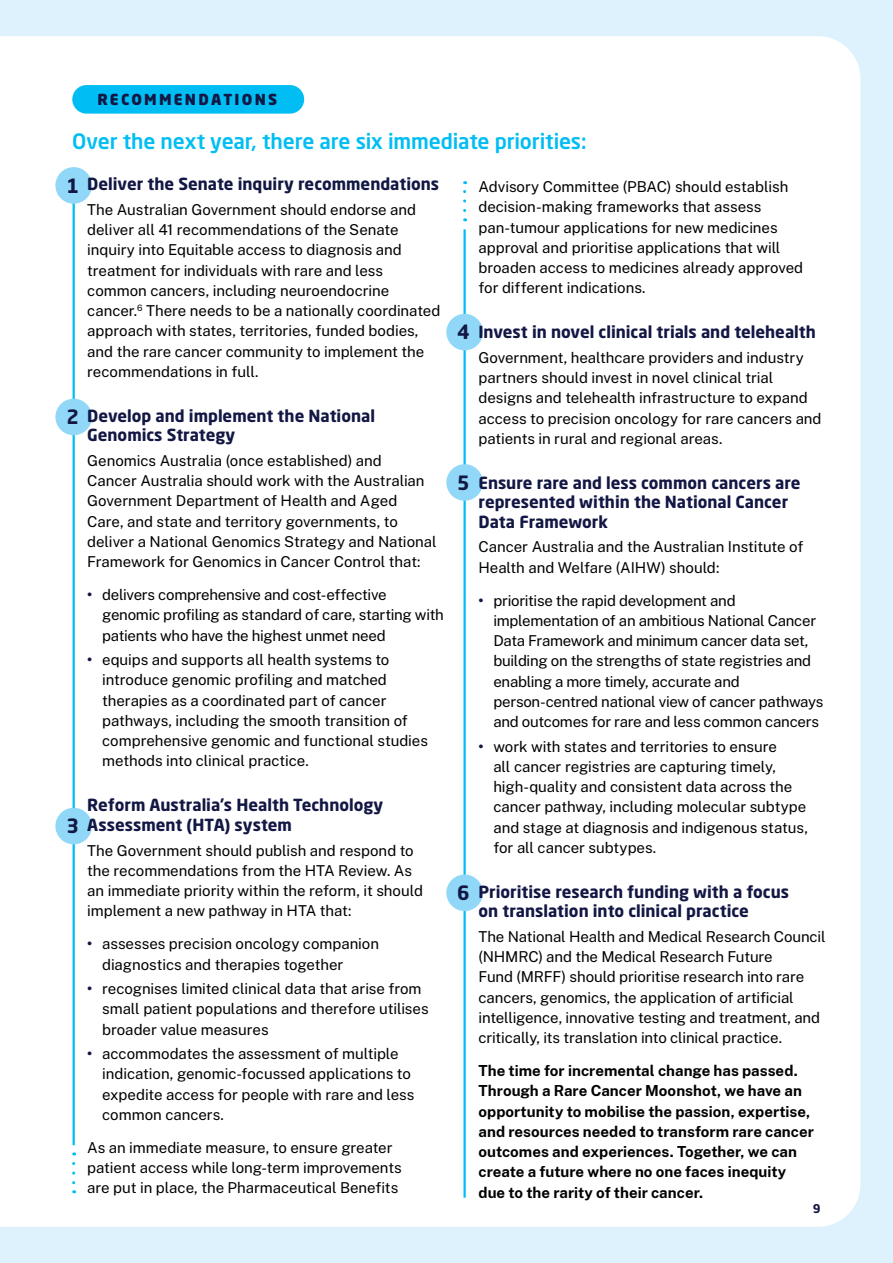
<style>
.page{position:relative;width:893px;height:1263px;background:#ddf2fd}
.page>*{position:absolute;margin:0;border:0;box-sizing:border-box;transform-origin:0 0}
.t1{font:21px "Neo Sans Medium TR";letter-spacing:-.005em;color:#00bef3}
.t2{font:700 19.5px "Neo Sans W1 G";color:#131744}
.t3{font:700 16.5px/19.5px "Neo Sans W1 G";color:#131744}
.t4{font:15px/20.2px "Public Sans";letter-spacing:-.005em;color:#000}
.t5{font:700 15px/20.2px "Public Sans";color:#000}
.t6{font:900 15px "Neo Sans W1 G";letter-spacing:.15em;color:#131744}
.t7{font:700 12px "Neo Sans W1 G";color:#131744}
.s1{font-weight:700;color:#131744}
</style>
<div class="page">
<div style="left:0;top:36px;width:860px;height:1191px;background:#fff"></div>
<img style="left:0;top:36px;width:1px;height:165px">
<hr style="left:0;top:201px;width:1px;height:288px;background:#131541">
<hr style="left:73px;top:181px;width:2px;height:964px;background:#00bef3">
<svg style="left:72px;top:1163px;width:3px;height:30px"></svg>
<hr style="left:463px;top:229px;width:3px;height:969px;background:#00bef3">
<svg style="left:463px;top:181px;width:3px;height:30px"></svg>
<div style="left:55px;top:167px;width:37px;height:37px;background:#91d8f8;border-radius:50%"></div>
<div style="left:55px;top:399px;width:37px;height:36px;background:#91d8f8;border-radius:50%"></div>
<div style="left:446px;top:314px;width:37px;height:36px;background:#91d8f8;border-radius:50%"></div>
<div style="left:446px;top:464px;width:37px;height:37px;background:#91d8f8;border-radius:50%"></div>
<div style="left:446px;top:874px;width:37px;height:37px;background:#91d8f8;border-radius:50%"></div>
<div style="left:55px;top:808px;width:37px;height:36px;background:#91d8f8;border-radius:50%"></div>
<div style="left:72px;top:85px;width:232px;height:29px;background:#00bef3;border-radius:14px"></div>
<p class="t6" style="left:97px;top:90px;width:181px">RECOMMENDATIONS</p>
<h1 class="t1" style="left:72px;top:128px;width:516px">Over the next year, there are six immediate priorities:</h1>
<p class="t4" style="left:478px;top:176px;width:326px">Advisory Committee (PBAC) should establish decision-making frameworks that assess pan-tumour applications for new medicines approval and prioritise applications that will broaden access to medicines already approved for different indications.</p>
<p class="t3" style="left:478px;top:322px;width:339px">Invest in novel clinical trials and telehealth</p>
<p class="t4" style="left:478px;top:347px;width:345px">Government, healthcare providers and industry partners should invest in novel clinical trial designs and telehealth infrastructure to expand access to precision oncology for rare cancers and patients in rural and regional areas.</p>
<p class="t3" style="left:478px;top:473px;width:324px">Ensure rare and less common cancers are represented within the National Cancer<br>Data Framework</p>
<p class="t4" style="left:478px;top:536px;width:326px">Cancer Australia and the Australian Institute of<br>Health and Welfare (AIHW) should:</p>
<p class="t4" style="left:493px;top:589px;width:331px;text-indent:-15px"><span class="s1">•</span> prioritise the rapid development and implementation of an ambitious National Cancer Data Framework and minimum cancer data set, building on the strengths of state registries and enabling a more timely, accurate and person-centred national view of cancer pathways and outcomes for rare and less common cancers</p>
<p class="t4" style="left:493px;top:735px;width:316px;text-indent:-15px"><span class="s1">•</span> work with states and territories to ensure<br>all cancer registries are capturing timely, high-quality and consistent data across the cancer pathway, including molecular subtype and stage at diagnosis and indigenous status, for all cancer subtypes.</p>
<p class="t3" style="left:478px;top:882px;width:312px">Prioritise research funding with a focus on translation into clinical practice</p>
<p class="t4" style="left:478px;top:926px;width:349px">The National Health and Medical Research Council (NHMRC) and the Medical Research Future<br>Fund (MRFF) should prioritise research into rare cancers, genomics, the application of artificial intelligence, innovative testing and treatment, and critically, its translation into clinical practice.</p>
<p class="t5" style="left:478px;top:1059px;width:337px">The time for incremental change has passed.<br>Through a Rare Cancer Moonshot, we have an opportunity to mobilise the passion, expertise, and resources needed to transform rare cancer outcomes and experiences. Together, we can create a future where no one faces inequity due to the rarity of their cancer.</p>
<p class="t3" style="left:87px;top:174px;width:353px">Deliver the Senate inquiry recommendations</p>
<p class="t4" style="left:87px;top:199px;width:355px">The Australian Government should endorse and deliver all 41 recommendations of the Senate inquiry into Equitable access to diagnosis and treatment for individuals with rare and less common cancers, including neuroendocrine cancer.<sup>6</sup> There needs to be a nationally coordinated approach with states, territories, funded bodies, and the rare cancer community to implement the recommendations in full.</p>
<p class="t3" style="left:87px;top:406px;width:289px">Develop and implement the National<br>Genomics Strategy</p>
<p class="t4" style="left:87px;top:450px;width:351px">Genomics Australia (once established) and<br>Cancer Australia should work with the Australian Government Department of Health and Aged Care, and state and territory governments, to deliver a National Genomics Strategy and National Framework for Genomics in Cancer Control that:</p>
<p class="t4" style="left:102px;top:584px;width:343px;text-indent:-15px"><span class="s1">•</span> delivers comprehensive and cost-effective genomic profiling as standard of care, starting with patients who have the highest unmet need</p>
<p class="t4" style="left:102px;top:649px;width:327px;text-indent:-15px"><span class="s1">•</span> equips and supports all health systems to introduce genomic profiling and matched therapies as a coordinated part of cancer pathways, including the smooth transition of comprehensive genomic and functional studies methods into clinical practice.</p>
<p class="t3" style="left:87px;top:795px;width:298px">Reform Australia’s Health Technology<br>Assessment (HTA) system</p>
<p class="t4" style="left:87px;top:839px;width:337px">The Government should publish and respond to the recommendations from the HTA Review. As an immediate priority within the reform, it should implement a new pathway in HTA that:</p>
<p class="t4" style="left:102px;top:933px;width:278px;text-indent:-15px"><span class="s1">•</span> assesses precision oncology companion diagnostics and therapies together</p>
<p class="t4" style="left:102px;top:978px;width:328px;text-indent:-15px"><span class="s1">•</span> recognises limited clinical data that arise from small patient populations and therefore utilises broader value measures</p>
<p class="t4" style="left:102px;top:1043px;width:314px;text-indent:-15px"><span class="s1">•</span> accommodates the assessment of multiple indication, genomic-focussed applications to expedite access for people with rare and less common cancers.</p>
<p class="t4" style="left:87px;top:1137px;width:316px">As an immediate measure, to ensure greater patient access while long-term improvements are put in place, the Pharmaceutical Benefits</p>
<h2 class="t2" style="left:66px;top:173px;width:14px">1</h2>
<h2 class="t2" style="left:457px;top:320px;width:14px">4</h2>
<h2 class="t2" style="left:66px;top:404px;width:14px">2</h2>
<h2 class="t2" style="left:457px;top:470px;width:14px">5</h2>
<h2 class="t2" style="left:66px;top:813px;width:14px">3</h2>
<h2 class="t2" style="left:457px;top:880px;width:14px">6</h2>
<p class="t7" style="left:813px;top:1200px;width:9px">9</p>
</div>
